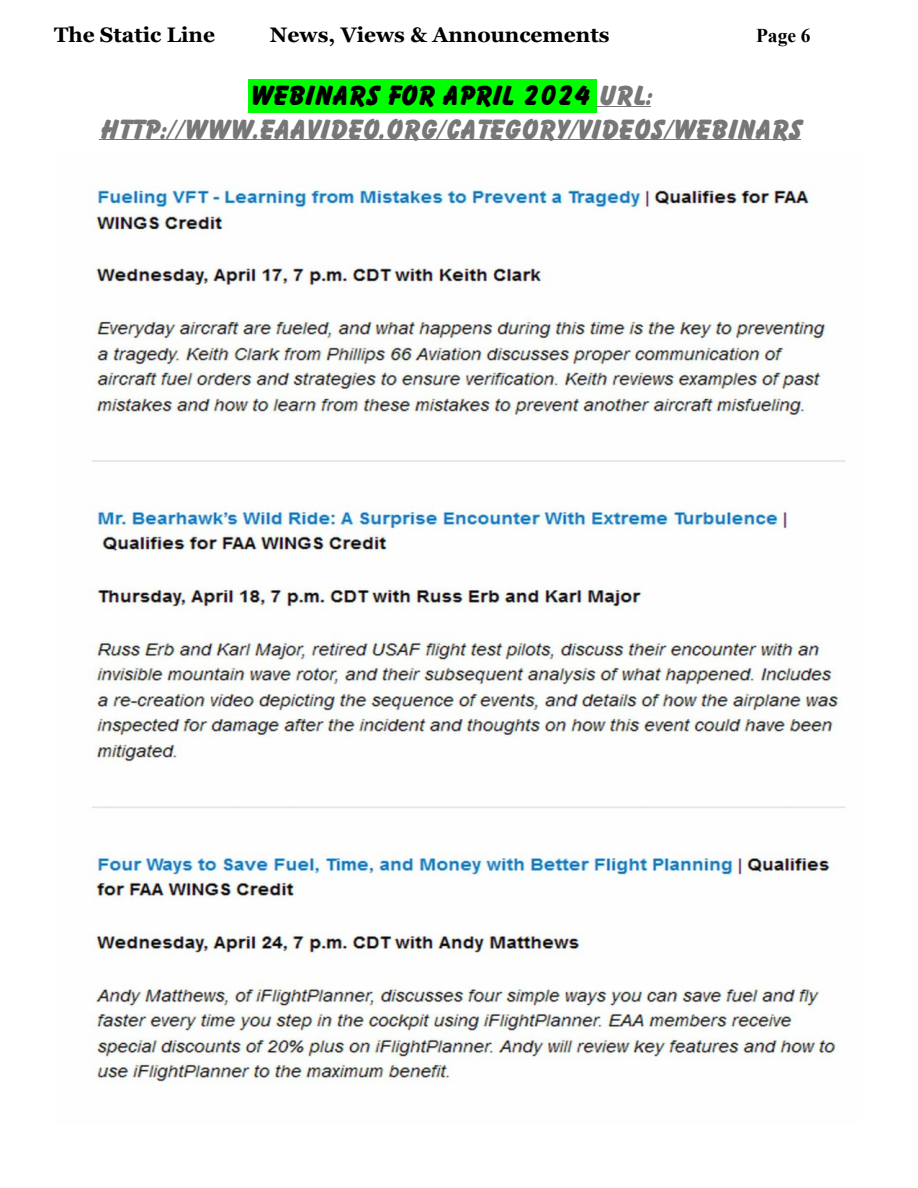
<style>
.page{position:relative;width:918px;height:1188px;background:#fff}
.page>*{position:absolute;margin:0;border:0;box-sizing:border-box;transform-origin:0 0}
.t1{font:27px/33.5px "Balloonist SF Bold";color:#777;text-align:center}
.t2{font:700 21px "Georgia";color:#000}
.t3{font:700 19.5px "Times New Roman";color:#000}
.s1{color:#000}
</style>
<div class="page">
<div style="left:248px;top:79px;width:348px;height:33px;background:#0f0"></div>
<hr style="left:596px;top:106px;width:55px;height:1px;background:#777">
<hr style="left:99px;top:140px;width:701px;height:1px;background:#777">
<img style="left:90px;top:184px;width:756px;height:899px">
<p class="t2" style="left:54px;top:26px;width:163px">The Static Line</p>
<p class="t2" style="left:270px;top:26px;width:341px">News, Views &amp; Announcements</p>
<p class="t3" style="left:756px;top:29px;width:56px">Page 6</p>
<p class="t1" style="left:99px;top:80px;width:703px"><span class="s1">WEBINARS FOR APRIL 2024</span> URL:<br>HTTP://WWW.EAAVIDEO.ORG/CATEGORY/VIDEOS/WEBINARS</p>
</div>
